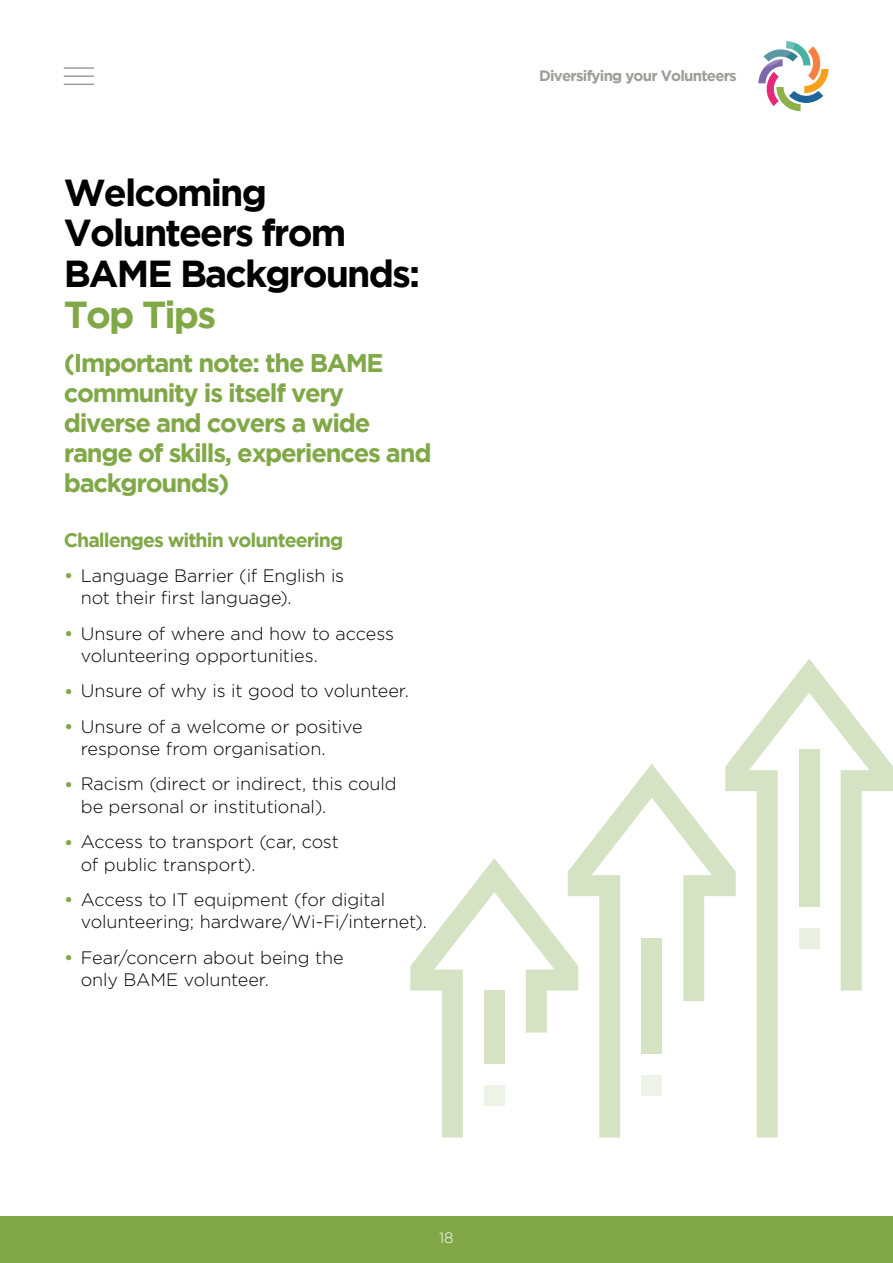
<style>
.page{position:relative;width:893px;height:1263px;background:#fff}
.page>*{position:absolute;margin:0;border:0;box-sizing:border-box;transform-origin:0 0}
.t1{font:700 37.5px/40.5px "Gotham";letter-spacing:-.05em;color:#000}
.t2{font:700 25.5px/30px "Gotham";letter-spacing:-.05em;color:#80a847}
.t3{font:700 19.5px "Gotham";letter-spacing:-.05em;color:#80a847}
.t4{font:300 18px/22.5px "Gotham";letter-spacing:-.005em;color:#000}
.t5{font:700 15px "Gotham";letter-spacing:-.05em;color:#9d9d9c}
.t6{font:300 15px "Gotham";color:#fff}
.s1{color:#80a847}
.s2{font-size:21px;color:#80a847}
</style>
<div class="page">
<svg style="left:758px;top:41px;width:70px;height:70px"></svg>
<hr style="left:64px;top:67px;width:30px;height:2px;background:#9d9d9c">
<hr style="left:64px;top:75px;width:30px;height:2px;background:#9d9d9c">
<hr style="left:64px;top:84px;width:30px;height:1px;background:#9d9d9c">
<div style="left:0;top:1216px;width:893px;height:47px;background:#80a647"></div>
<svg style="left:728px;top:659px;width:165px;height:478px"></svg>
<div style="left:799px;top:749px;width:21px;height:158px;background:#d6e2c4"></div>
<svg style="left:578px;top:763px;width:158px;height:374px"></svg>
<div style="left:641px;top:938px;width:21px;height:115px;background:#d6e2c4"></div>
<svg style="left:410px;top:858px;width:168px;height:279px"></svg>
<div style="left:484px;top:990px;width:21px;height:74px;background:#d6e2c4"></div>
<div style="left:484px;top:1085px;width:21px;height:21px;background:#eef3e7"></div>
<div style="left:641px;top:1074px;width:21px;height:21px;background:#eef3e7"></div>
<div style="left:799px;top:928px;width:21px;height:20px;background:#ebf1e2"></div>
<h1 class="t1" style="left:64px;top:171px;width:358px">Welcoming<br>Volunteers from<br>BAME Backgrounds:<br><span class="s1">Top Tips</span></h1>
<h2 class="t2" style="left:64px;top:347px;width:369px">(Important note: the BAME community is itself very diverse and covers a wide range of skills, experiences and backgrounds)</h2>
<h3 class="t3" style="left:64px;top:528px;width:281px">Challenges within volunteering</h3>
<p class="t4" style="left:81px;top:564px;width:265px;text-indent:-17px"><span class="s2">•</span> Language Barrier (if English is not their first language).</p>
<p class="t4" style="left:81px;top:622px;width:315px;text-indent:-17px"><span class="s2">•</span> Unsure of where and how to access volunteering opportunities.</p>
<p class="t4" style="left:64px;top:680px;width:347px"><span class="s2">•</span> Unsure of why is it good to volunteer.</p>
<p class="t4" style="left:81px;top:715px;width:283px;text-indent:-17px"><span class="s2">•</span> Unsure of a welcome or positive response from organisation.</p>
<p class="t4" style="left:81px;top:773px;width:317px;text-indent:-17px"><span class="s2">•</span> Racism (direct or indirect, this could be personal or institutional).</p>
<p class="t4" style="left:81px;top:831px;width:260px;text-indent:-17px"><span class="s2">•</span> Access to transport (car, cost of public transport).</p>
<p class="t4" style="left:81px;top:888px;width:348px;text-indent:-17px"><span class="s2">•</span> Access to IT equipment (for digital volunteering; hardware/Wi-Fi/internet).</p>
<p class="t4" style="left:81px;top:946px;width:264px;text-indent:-17px"><span class="s2">•</span> Fear/concern about being the only BAME volunteer.</p>
<p class="t5" style="left:539px;top:67px;width:199px">Diversifying your Volunteers</p>
<p class="t6" style="left:439px;top:1229px;width:16px">18</p>
</div>
